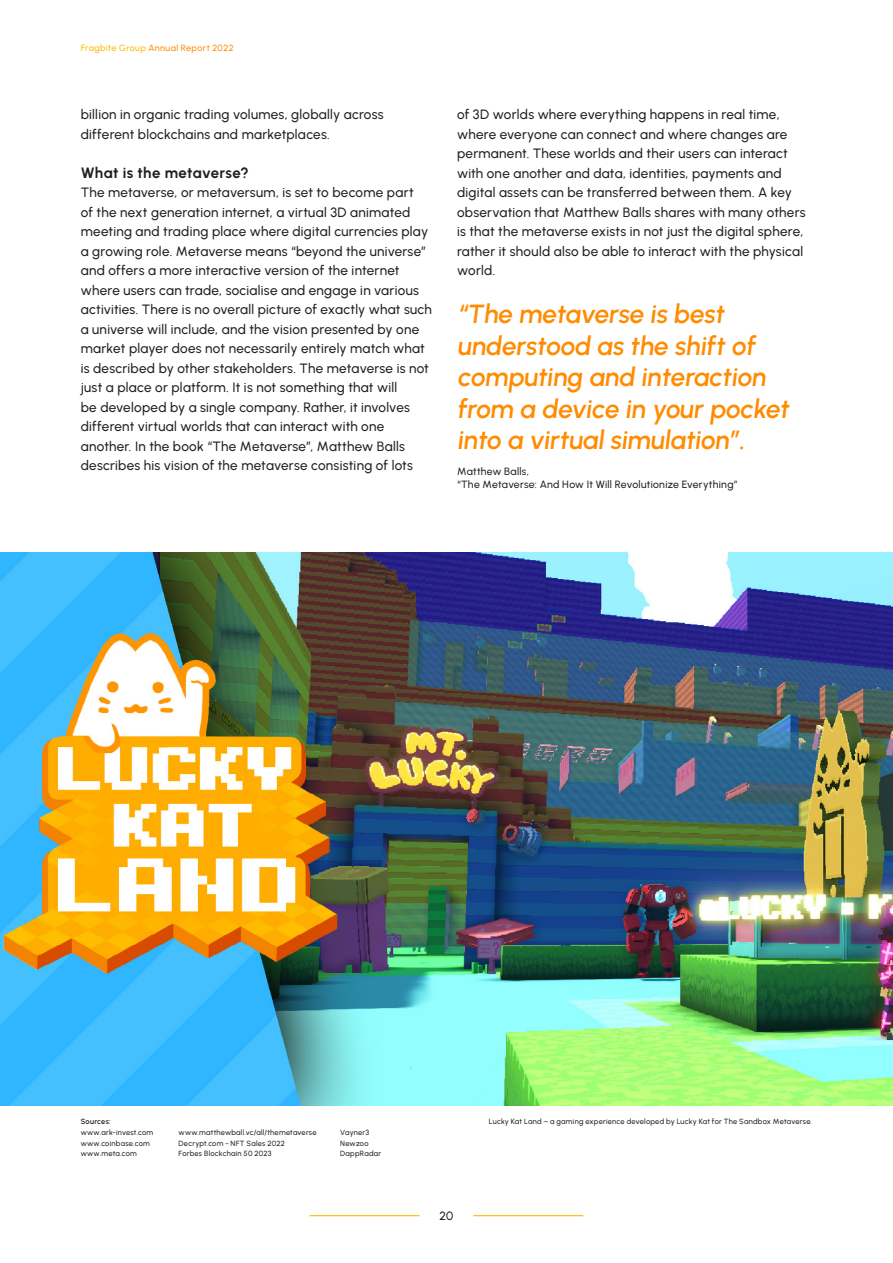
<style>
.page{position:relative;width:893px;height:1263px;background:#fff}
.page>*{position:absolute;margin:0;border:0;box-sizing:border-box;transform-origin:0 0}
.Citat{font:600 26.25px/31.5px "Urbanist";color:#ff8b00}
.t1{font:700 15px "Urbanist";letter-spacing:.025em;color:#231f20}
.Punktlista_i_bröd{font:500 13.5px/19.5px "Urbanist";letter-spacing:.02em;color:#231f20}
.t2{font:500 12px "Urbanist";color:#231f20}
.Punktlista_i_bröd-2{font:500 10.5px/13.5px "Urbanist";letter-spacing:.025em;color:#231f20}
.t3{font:500 9px "Urbanist";letter-spacing:.04em;color:#ff8b00}
.Brödtext{font:500 7.5px "Urbanist";letter-spacing:.03em;color:#231f20}
.Brödtext-2{font:600 7.5px "Urbanist";letter-spacing:.03em;color:#231f20}
.s1{color:#ffb900}
</style>
<div class="page">
<hr style="left:310px;top:1215px;width:110px;height:1px;background:#ffb900">
<hr style="left:473px;top:1215px;width:110px;height:1px;background:#ffb900">
<img style="left:0;top:553px;width:893px;height:552px">
<p class="t3" style="left:81px;top:42px;width:154px"><span class="s1">Fragbite Group</span> Annual Report 2022</p>
<p class="Punktlista_i_bröd" style="left:81px;top:104px;width:304px">billion in organic trading volumes, globally across different blockchains and marketplaces.</p>
<h3 class="t1" style="left:81px;top:163px;width:170px">What is the metaverse?</h3>
<p class="Punktlista_i_bröd" style="left:81px;top:182px;width:353px">The metaverse, or metaversum, is set to become part<br>of the next generation internet, a virtual 3D animated meeting and trading place where digital currencies play a growing role. Metaverse means “beyond the universe” and offers a more interactive version of the internet where users can trade, socialise and engage in various activities. There is no overall picture of exactly what such a universe will include, and the vision presented by one market player does not necessarily entirely match what is described by other stakeholders. The metaverse is not just a place or platform. It is not something that will<br>be developed by a single company. Rather, it involves different virtual worlds that can interact with one another. In the book “The Metaverse”, Matthew Balls describes his vision of the metaverse consisting of lots</p>
<p class="Punktlista_i_bröd" style="left:457px;top:104px;width:350px">of 3D worlds where everything happens in real time, where everyone can connect and where changes are permanent. These worlds and their users can interact with one another and data, identities, payments and digital assets can be transferred between them. A key observation that Matthew Balls shares with many others is that the metaverse exists in not just the digital sphere, rather it should also be able to interact with the physical world.</p>
<p class="Citat" style="left:457px;top:297px;width:337px">“The metaverse is best understood as the shift of computing and interaction from a device in your pocket into a virtual simulation”.</p>
<p class="Punktlista_i_bröd-2" style="left:457px;top:464px;width:282px">Matthew Balls,<br>“The Metaverse: And How It Will Revolutionize Everything”</p>
<p class="Brödtext-2" style="left:81px;top:1116px;width:31px">Sources:</p>
<p class="Brödtext" style="left:489px;top:1116px;width:325px">Lucky Kat Land – a gaming experience developed by Lucky Kat for The Sandbox Metaverse.</p>
<p class="Brödtext" style="left:81px;top:1128px;width:74px">www.ark-invest.com</p>
<p class="Brödtext" style="left:81px;top:1138px;width:71px">www.coinbase.com</p>
<p class="Brödtext" style="left:81px;top:1149px;width:58px">www.meta.com</p>
<p class="Brödtext" style="left:179px;top:1128px;width:140px">www.matthewball.vc/all/themetaverse</p>
<p class="Brödtext" style="left:179px;top:1138px;width:108px">Decrypt.com - NFT Sales 2022</p>
<p class="Brödtext" style="left:179px;top:1149px;width:95px">Forbes Blockchain 50 2023</p>
<p class="Brödtext" style="left:340px;top:1128px;width:31px">Vayner3</p>
<p class="Brödtext" style="left:340px;top:1138px;width:30px">Newzoo</p>
<p class="Brödtext" style="left:340px;top:1149px;width:43px">DappRadar</p>
<p class="t2" style="left:439px;top:1208px;width:16px">20</p>
</div>
